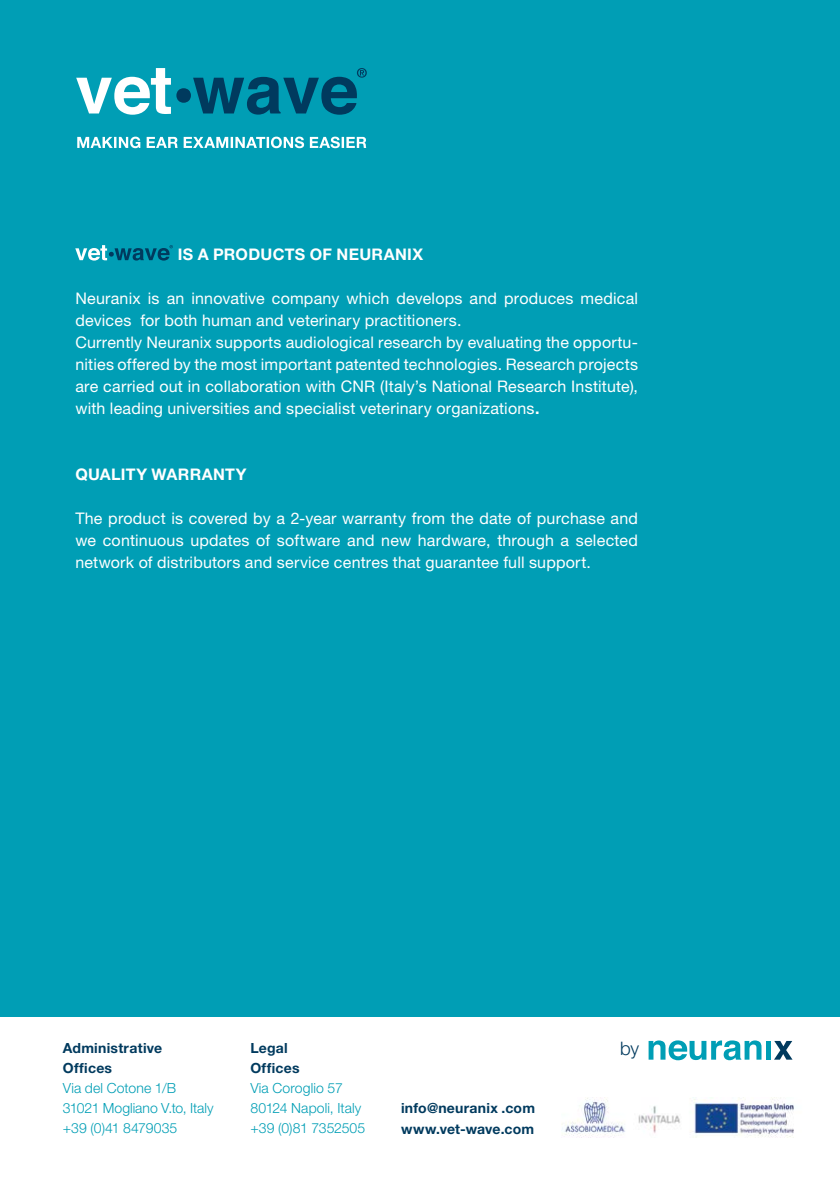
<style>
.page{position:relative;width:840px;height:1191px;background:#fff}
.page>*{position:absolute;margin:0;border:0;box-sizing:border-box;transform-origin:0 0}
.t1{font:300 18.6px "Helvetica Neue LT Std";color:#003a5e}
.t2{font:16px/22px "Helvetica Neue LT Std";letter-spacing:.015em;color:#fff}
.t3{font:700 16px "Helvetica Neue LT Std";letter-spacing:.02em;color:#fff}
.t4{font:300 14px/20px "Helvetica Neue LT Std";letter-spacing:.005em;color:#009eb5}
.t5{font:700 14px/20px "Helvetica Neue LT Std";letter-spacing:.015em;color:#003a5e}
.s1{font-weight:700}
</style>
<div class="page">
<div style="left:0;top:0;width:839px;height:1016px;background:#009eb5"></div>
<svg style="left:76px;top:68px;width:290px;height:47px"></svg>
<svg style="left:77px;top:137px;width:289px;height:11px"></svg>
<img style="left:562px;top:1098px;width:232px;height:39px">
<svg style="left:774px;top:1041px;width:18px;height:18px"></svg>
<div style="left:765px;top:1041px;width:5px;height:18px;background:#009eb5"></div>
<svg style="left:648px;top:1040px;width:113px;height:20px"></svg>
<svg style="left:75px;top:245px;width:98px;height:15px"></svg>
<p class="t3" style="left:178px;top:245px;width:246px">IS A PRODUCTS OF NEURANIX</p>
<p class="t2" style="left:75px;top:287px;width:564px">Neuranix is an innovative company which develops and produces medical devices for both human and veterinary practitioners.<br>Currently Neuranix supports audiological research by evaluating the opportu&shy;nities offered by the most important patented technologies. Research projects are carried out in collaboration with CNR (Italy’s National Research Institute), with leading universities and specialist veterinary organizations<span class="s1">.</span></p>
<p class="t3" style="left:75px;top:465px;width:172px">QUALITY WARRANTY</p>
<p class="t2" style="left:75px;top:507px;width:564px;text-align:justify">The product is covered by a 2-year warranty from the date of purchase and we continuous updates of software and new hardware, through a selected network of distributors and service centres that guarantee full support.</p>
<p class="t5" style="left:63px;top:1037px;width:101px">Administrative</p>
<p class="t1" style="left:619px;top:1037px;width:21px">by</p>
<p class="t5" style="left:63px;top:1057px;width:51px">Offices</p>
<p class="t4" style="left:63px;top:1077px;width:152px">Via del Cotone 1/B<br>31021 Mogliano V.to, Italy +39 (0)41 8479035</p>
<p class="t5" style="left:250px;top:1037px;width:51px">Legal<br>Offices</p>
<p class="t4" style="left:250px;top:1077px;width:116px">Via Coroglio 57<br>80124 Napoli, Italy +39 (0)81 7352505</p>
<p class="t5" style="left:401px;top:1097px;width:135px">info@neuranix .com</p>
<p class="t5" style="left:401px;top:1118px;width:135px">www.vet-wave.com</p>
</div>
